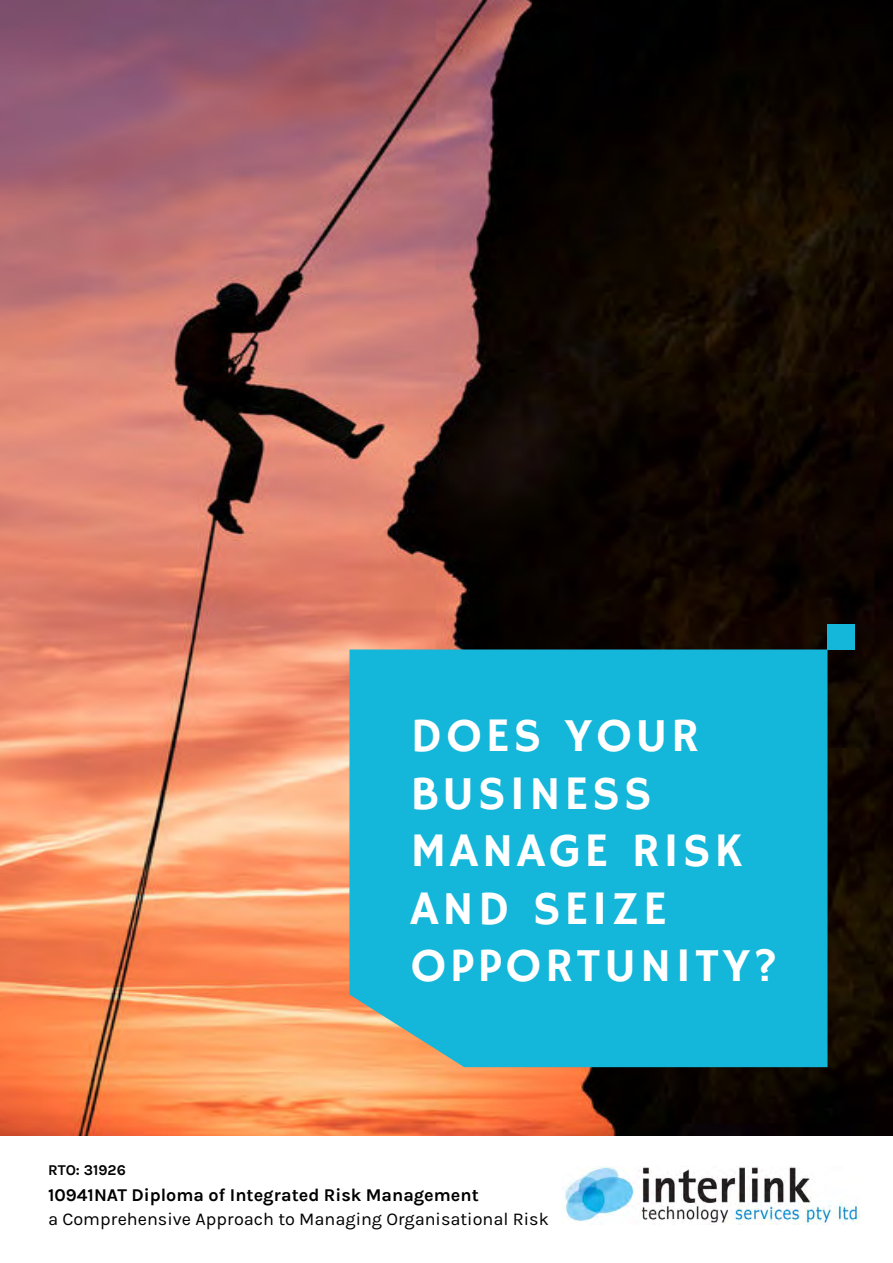
<style>
.page{position:relative;width:893px;height:1263px;background:#fff}
.page>*{position:absolute;margin:0;border:0;box-sizing:border-box;transform-origin:0 0}
.t1{font:48px/57.6px "Hammersmith One";letter-spacing:.075em;color:#fff}
.t2{font:18px "Karla";color:#000}
.t3{font:700 18px "Karla";color:#000}
.t4{font:700 15px "Karla";color:#000}
</style>
<div class="page">
<img style="left:0;top:0;width:893px;height:1135px">
<div style="left:349px;top:649px;width:478px;height:418px;background:#14b7d9"></div>
<img style="left:565px;top:1167px;width:295px;height:58px">
<div style="left:827px;top:624px;width:28px;height:25px;background:#14b7d9"></div>
<p class="t4" style="left:48px;top:1161px;width:79px">RTO: 31926</p>
<p class="t1" style="left:411px;top:709px;width:369px">DOES YOUR<br>BUSINESS<br>MANAGE RISK<br>AND SEIZE<br>OPPORTUNITY?</p>
<p class="t3" style="left:48px;top:1184px;width:432px">10941NAT Diploma of Integrated Risk Management</p>
<p class="t2" style="left:48px;top:1209px;width:502px">a Comprehensive Approach to Managing Organisational Risk</p>
</div>
